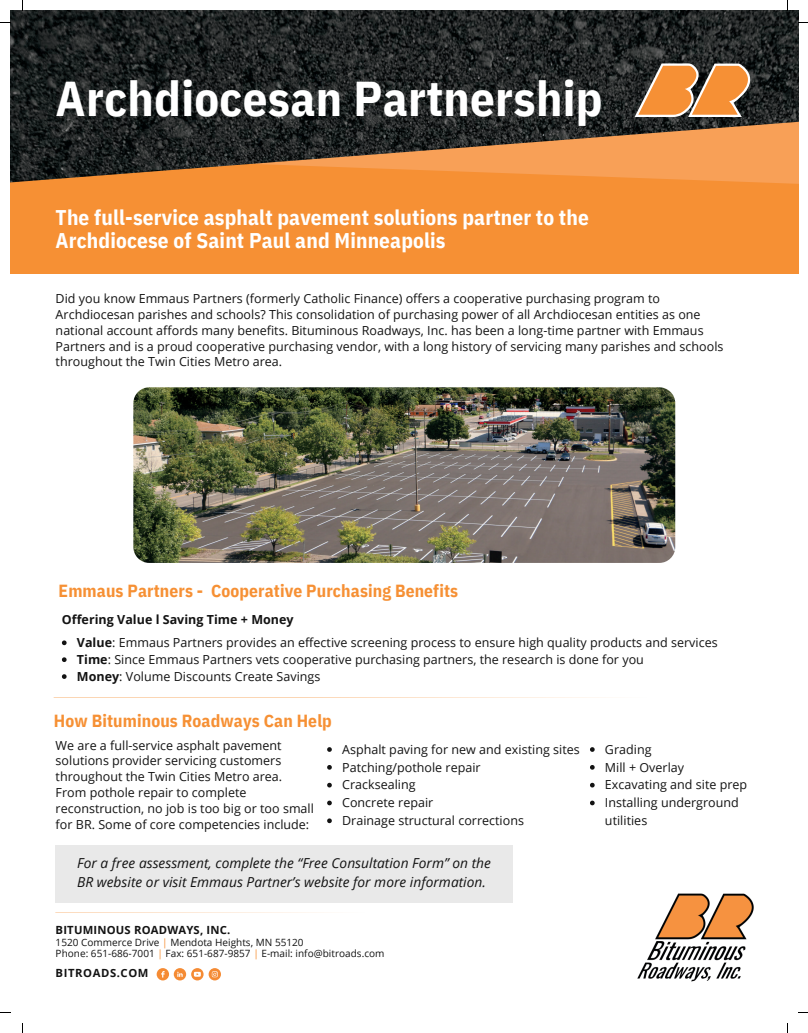
<style>
.page{position:relative;width:808px;height:1033px;background:#fff}
.page>*{position:absolute;margin:0;border:0;box-sizing:border-box;transform-origin:0 0}
.t1{font:700 48.75px "IBM Plex Sans Cond";letter-spacing:.005em;color:#fff}
.t2{font:700 21.25px/22.5px "IBM Plex Sans Cond";letter-spacing:.005em;color:#fff}
.t3{font:700 17.5px "IBM Plex Sans Cond";letter-spacing:.005em;color:#f69034}
.t4{font:italic 13.75px/18.8px "Open Sans";color:#131313}
.t5{font:12.5px/16px "Open Sans";color:#131313}
.t6{font:700 12.5px "Open Sans";color:#131313}
.t7{font:700 11.25px "Open Sans";letter-spacing:.02em;color:#131313}
.t8{font:700 11.25px "Open Sans";letter-spacing:.05em;color:#131313}
.t9{font:10px/11.2px "Open Sans";letter-spacing:.005em;color:#131313}
.s1{font-weight:700}
.s2{color:#f69034}
</style>
<div class="page">
<div style="left:10px;top:50px;width:788px;height:223px;background:#f69034"></div>
<img style="left:637px;top:893px;width:117px;height:89px">
<img style="left:10px;top:10px;width:788px;height:174px">
<svg style="left:634px;top:63px;width:116px;height:54px"></svg>
<svg style="left:55px;top:912px;width:597px;height:1px"></svg>
<svg style="left:157px;top:968px;width:64px;height:12px"></svg>
<div style="left:55px;top:845px;width:458px;height:57px;background:#e9e9e9"></div>
<img style="left:133px;top:387px;width:542px;height:176px;border-radius:16px">
<svg style="left:62px;top:640px;width:5px;height:5px"></svg>
<svg style="left:62px;top:657px;width:5px;height:5px"></svg>
<svg style="left:62px;top:674px;width:5px;height:5px"></svg>
<svg style="left:327px;top:747px;width:5px;height:5px"></svg>
<svg style="left:327px;top:765px;width:5px;height:4px"></svg>
<svg style="left:327px;top:782px;width:5px;height:5px"></svg>
<svg style="left:327px;top:800px;width:5px;height:5px"></svg>
<svg style="left:327px;top:818px;width:5px;height:5px"></svg>
<svg style="left:590px;top:747px;width:4px;height:5px"></svg>
<svg style="left:590px;top:765px;width:4px;height:4px"></svg>
<svg style="left:590px;top:782px;width:4px;height:5px"></svg>
<svg style="left:590px;top:800px;width:4px;height:5px"></svg>
<p class="t1" style="left:56px;top:66px;width:548px">Archdiocesan Partnership</p>
<p class="t2" style="left:56px;top:206px;width:534px">The full-service asphalt pavement solutions partner to the<br>Archdiocese of Saint Paul and Minneapolis</p>
<h3 class="t5" style="left:56px;top:290px;width:669px">Did you know Emmaus Partners (formerly Catholic Finance) offers a cooperative purchasing program to Archdiocesan parishes and schools? This consolidation of purchasing power of all Archdiocesan entities as one national account affords many benefits. Bituminous Roadways, Inc. has been a long-time partner with Emmaus Partners and is a proud cooperative purchasing vendor, with a long history of servicing many parishes and schools throughout the Twin Cities Metro area.</h3>
<h3 class="t3" style="left:59px;top:579px;width:401px">Emmaus Partners - Cooperative Purchasing Benefits</h3>
<h4 class="t5" style="left:77px;top:634px;width:642px"><span class="s1">Value</span>: Emmaus Partners provides an effective screening process to ensure high quality products and services</h4>
<p class="t5" style="left:77px;top:651px;width:568px"><span class="s1">Time</span>: Since Emmaus Partners vets cooperative purchasing partners, the research is done for you</p>
<p class="t5" style="left:77px;top:668px;width:245px"><span class="s1">Money</span>: Volume Discounts Create Savings</p>
<p class="t6" style="left:62px;top:611px;width:233px">Offering Value l Saving Time + Money</p>
<h5 class="t3" style="left:54px;top:708px;width:279px">How Bituminous Roadways Can Help</h5>
<p class="t5" style="left:56px;top:736px;width:260px">We are a full-service asphalt pavement solutions provider servicing customers throughout the Twin Cities Metro area.<br>From pothole repair to complete reconstruction, no job is too big or too small for BR. Some of core competencies include:</p>
<p class="t5" style="left:342px;top:741px;width:239px">Asphalt paving for new and existing sites</p>
<p class="t5" style="left:342px;top:758px;width:140px">Patching/pothole repair</p>
<p class="t5" style="left:342px;top:776px;width:75px">Cracksealing</p>
<p class="t5" style="left:342px;top:794px;width:93px">Concrete repair</p>
<h5 class="t5" style="left:342px;top:812px;width:183px">Drainage structural corrections</h5>
<h2 class="t4" style="left:77px;top:853px;width:415px">For a free assessment, complete the “Free Consultation Form” on the<br>BR website or visit Emmaus Partner’s website for more information.</h2>
<p class="t7" style="left:56px;top:921px;width:176px">BITUMINOUS ROADWAYS, INC.</p>
<p class="t9" style="left:56px;top:936px;width:330px">1520 Commerce Drive <span class="s2">|</span> Mendota Heights, MN 55120<br>Phone: 651-686-7001 <span class="s2">|</span> Fax: 651-687-9857 <span class="s2">|</span> E-mail: info@bitroads.com</p>
<p class="t8" style="left:56px;top:965px;width:94px">BITROADS.COM</p>
<p class="t5" style="left:605px;top:741px;width:48px">Grading</p>
<p class="t5" style="left:605px;top:758px;width:81px">Mill + Overlay</p>
<p class="t5" style="left:605px;top:776px;width:144px">Excavating and site prep</p>
<h6 class="t5" style="left:605px;top:793px;width:135px;line-height:17.8px">Installing underground utilities</h6>
</div>
